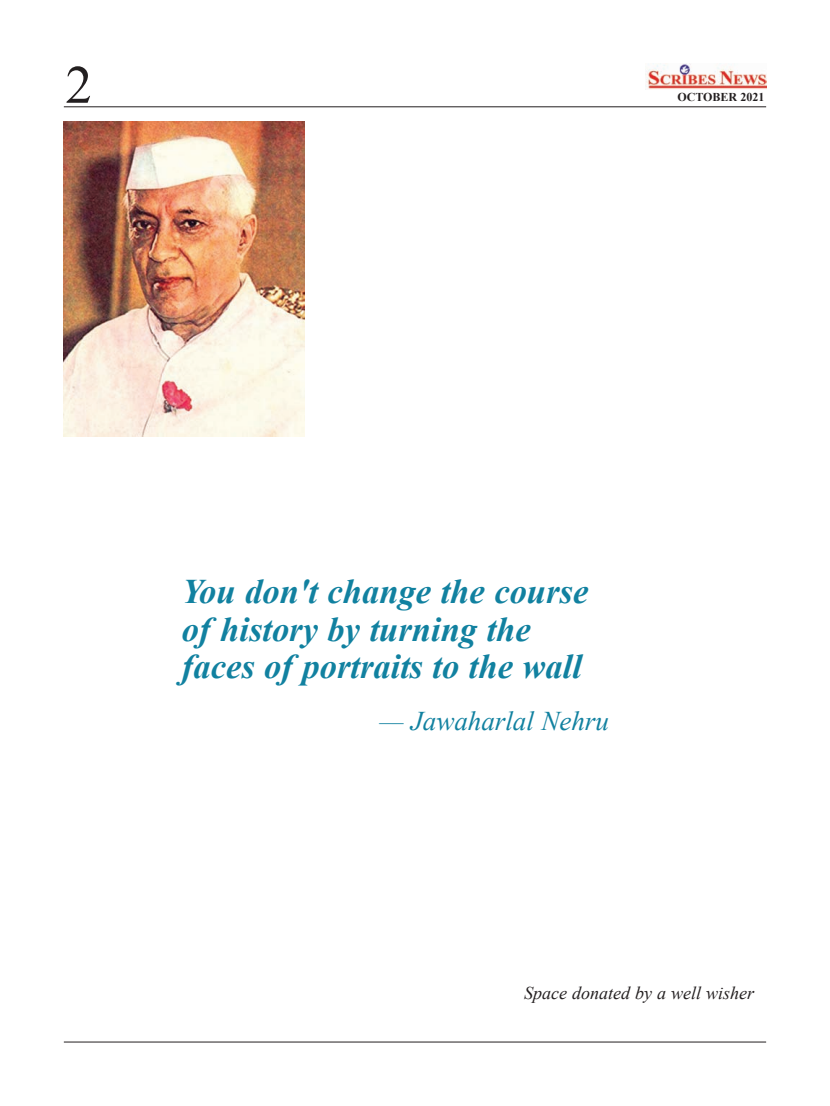
<style>
.page{position:relative;width:830px;height:1106px;background:#fff}
.page>*{position:absolute;margin:0;border:0;box-sizing:border-box;transform-origin:0 0}
.t1{font:54px "Times New Roman";color:#231f20}
.t2{font:italic 700 34.5px/37.5px "Times New Roman";color:#1181a0}
.t3{font:italic 27px "Times New Roman";color:#1181a0}
.t4{font:italic 18px "Times New Roman";color:#231f20}
.t5{font:700 12px "Times New Roman";color:#231f20}
</style>
<div class="page">
<img style="left:645px;top:64px;width:120px;height:26px">
<hr style="left:64px;top:106px;width:701px;height:1px;background:#231f20">
<hr style="left:64px;top:1041px;width:701px;height:1px;background:#231f20">
<img style="left:64px;top:122px;width:240px;height:314px">
<h1 class="t1" style="left:65px;top:55px;width:28px">2</h1>
<p class="t5" style="left:677px;top:90px;width:89px">OCTOBER 2021</p>
<p class="t2" style="left:182px;top:573px;width:407px">You don't change the course of history by turning the faces of portraits to the wall</p>
<p class="t3" style="left:379px;top:705px;width:231px">— Jawaharlal Nehru</p>
<p class="t4" style="left:524px;top:982px;width:231px">Space donated by a well wisher</p>
</div>
